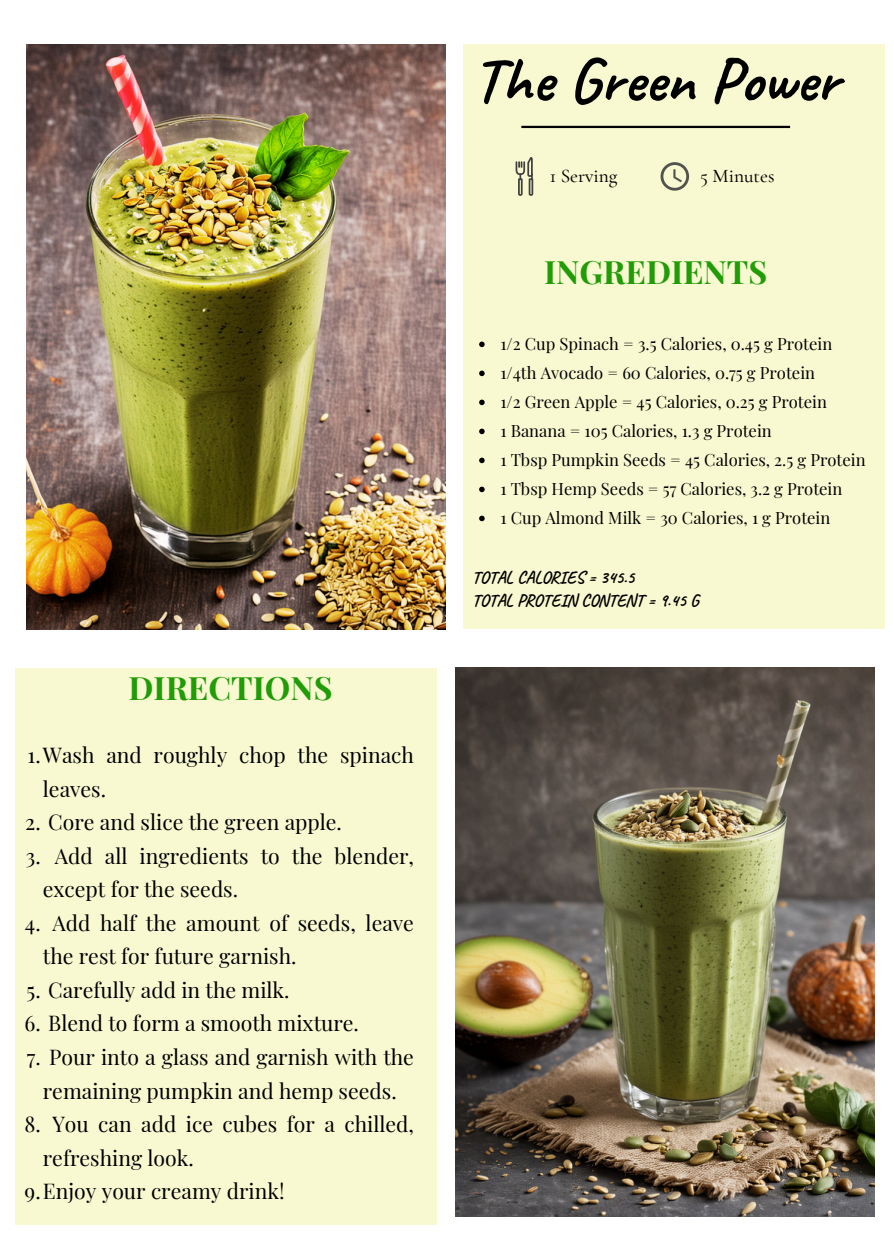
<style>
.page{position:relative;width:894px;height:1258px;background:#fff}
.page>*{position:absolute;margin:0;border:0;box-sizing:border-box;transform-origin:0 0}
.t1{font:700 63.3px "Caveat";color:#000}
.t2{font:700 32.1px "Playfair Display";color:#209c07}
.t3{font:21.3px/33.6px "Playfair Display";color:#000}
.t4{font:500 19.2px "Cormorant Garamond";color:#000}
.t5{font:700 17.1px/23.1px "Caveat";color:#000}
.t6{font:16.5px "Playfair Display";color:#000}
</style>
<div class="page">
<img style="left:27px;top:44px;width:418px;height:585px">
<img style="left:455px;top:668px;width:419px;height:549px">
<div style="left:463px;top:44px;width:421px;height:585px;background:#f8f9d0"></div>
<svg style="left:660px;top:162px;width:29px;height:29px"></svg>
<svg style="left:515px;top:157px;width:18px;height:39px"></svg>
<hr style="left:521px;top:126px;width:268px;height:2px;background:#000">
<div style="left:15px;top:668px;width:422px;height:556px;background:#f8f9d0"></div>
<svg style="left:479px;top:342px;width:5px;height:5px"></svg>
<svg style="left:479px;top:371px;width:5px;height:5px"></svg>
<svg style="left:479px;top:400px;width:5px;height:5px"></svg>
<svg style="left:479px;top:429px;width:5px;height:5px"></svg>
<svg style="left:479px;top:458px;width:5px;height:5px"></svg>
<svg style="left:479px;top:487px;width:5px;height:5px"></svg>
<svg style="left:479px;top:516px;width:5px;height:5px"></svg>
<h5 class="t2" style="left:128px;top:666px;width:205px">DIRECTIONS</h5>
<p class="t3" style="left:43px;top:737px;width:372px;text-indent:-15px">1.Wash and roughly chop the spinach leaves.</p>
<h3 class="t3" style="left:25px;top:804px;width:318px">2. Core and slice the green apple.</h3>
<p class="t3" style="left:43px;top:838px;width:372px;text-indent:12px">Add all ingredients to the blender, except for the seeds.</p>
<p class="t3" style="left:26px;top:838px;width:16px">3.</p>
<p class="t3" style="left:43px;top:905px;width:372px;text-indent:10px">Add half the amount of seeds, leave the rest for future garnish.</p>
<p class="t3" style="left:25px;top:905px;width:17px">4.</p>
<p class="t3" style="left:27px;top:972px;width:264px">5. Carefully add in the milk.</p>
<p class="t3" style="left:24px;top:1006px;width:336px">6. Blend to form a smooth mixture.</p>
<p class="t3" style="left:27px;top:1039px;width:388px;text-align:center">7. Pour into a glass and garnish with the remaining pumpkin and hemp seeds.</p>
<p class="t3" style="left:43px;top:1106px;width:372px;text-indent:9px">You can add ice cubes for a chilled, refreshing look.</p>
<p class="t3" style="left:24px;top:1106px;width:18px">8.</p>
<p class="t3" style="left:25px;top:1173px;width:261px">9.Enjoy your creamy drink!</p>
<p class="t1" style="left:472px;top:40px;width:368px">The Green Power</p>
<h1 class="t4" style="left:549px;top:164px;width:69px">1 Serving</h1>
<p class="t4" style="left:700px;top:164px;width:76px">5 Minutes</p>
<p class="t2" style="left:544px;top:250px;width:225px">INGREDIENTS</p>
<h2 class="t6" style="left:500px;top:332px;width:333px">1/2 Cup Spinach = 3.5 Calories, 0.45 g Protein</h2>
<h2 class="t6" style="left:500px;top:361px;width:316px">1/4th Avocado = 60 Calories, 0.75 g Protein</h2>
<p class="t6" style="left:500px;top:390px;width:328px">1/2 Green Apple = 45 Calories, 0.25 g Protein</p>
<p class="t6" style="left:500px;top:419px;width:273px">1 Banana = 105 Calories, 1.3 g Protein</p>
<p class="t6" style="left:500px;top:448px;width:366px">1 Tbsp Pumpkin Seeds = 45 Calories, 2.5 g Protein</p>
<p class="t6" style="left:500px;top:477px;width:343px">1 Tbsp Hemp Seeds = 57 Calories, 3.2 g Protein</p>
<p class="t6" style="left:500px;top:506px;width:331px">1 Cup Almond Milk = 30 Calories, 1 g Protein</p>
<p class="t5" style="left:472px;top:565px;width:228px">TOTAL CALORIES = 345.5<br>TOTAL PROTEIN CONTENT = 9.45 G</p>
</div>
